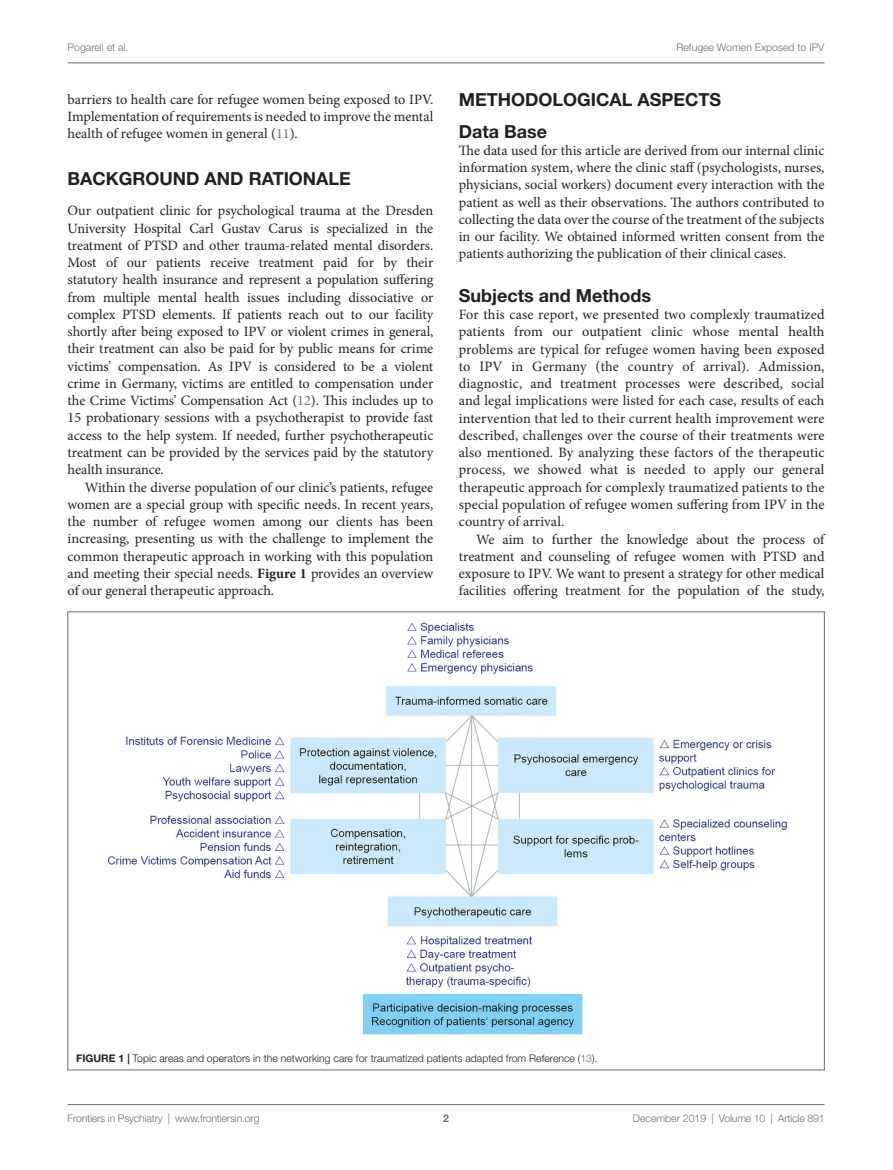
<style>
.page{position:relative;width:893px;height:1170px;background:#fff}
.page>*{position:absolute;margin:0;border:0;box-sizing:border-box;transform-origin:0 0}
._1{font:700 18px "Helvetica Neue LT Std";color:#231f20}
._2{font:700 18px "Helvetica Neue LT Std";color:#231f20}
.T1{font:14.25px/17.2px "Minion Pro MTC";color:#231f20;text-align:justify}
.T{font:14.25px/17.2px "Minion Pro MTC";color:#231f20;text-align:justify}
.DVA{font:300 10.5px "Helvetica Neue LT Std";letter-spacing:-.015em;color:#6c6d70}
.FC{font:300 10.5px "Helvetica Neue LT Std";color:#231f20}
.t1{font:700 10.5px "Helvetica Neue LT Std";color:#6c6d70}
.s1{color:#6c6d70}
.s2{font-family:"Minion Pro";font-weight:700}
.s3{font-weight:700}
</style>
<div class="page">
<hr style="left:68px;top:63px;width:756px;height:1px;background:#6c6d70">
<hr style="left:68px;top:1104px;width:756px;height:1px;background:#6c6d70">
<img style="left:107px;top:620px;width:679px;height:414px">
<p class="DVA" style="left:68px;top:41px;width:62px">Pogarell et al.</p>
<p class="DVA" style="left:676px;top:41px;width:150px">Refugee Women Exposed to IPV</p>
<p class="T" style="left:68px;top:90px;width:367px">barriers to health care for refugee women being exposed to IPV.<br>Implementation of requirements is needed to improve the mental health of refugee women in general (<span class="s1">11</span>).</p>
<p class="_1" style="left:68px;top:168px;width:285px">BACKGROUND AND RATIONALE</p>
<p class="T1" style="left:68px;top:202px;width:367px">Our outpatient clinic for psychological trauma at the Dresden University Hospital Carl Gustav Carus is specialized in the treatment of PTSD and other trauma-related mental disorders.<br>Most of our patients receive treatment paid for by their statutory health insurance and represent a population suffering from multiple mental health issues including dissociative or complex PTSD elements. If patients reach out to our facility shortly after being exposed to IPV or violent crimes in general, their treatment can also be paid for by public means for crime victims’ compensation. As IPV is considered to be a violent crime in Germany, victims are entitled to compensation under the Crime Victims’ Compensation Act (<span class="s1">12</span>). This includes up to 15 probationary sessions with a psychotherapist to provide fast access to the help system. If needed, further psychotherapeutic treatment can be provided by the services paid by the statutory health insurance.</p>
<p class="T" style="left:68px;top:478px;width:367px;text-indent:17px">Within the diverse population of our clinic’s patients, refugee women are a special group with specific needs. In recent years, the number of refugee women among our clients has been increasing, presenting us with the challenge to implement the common therapeutic approach in working with this population and meeting their special needs. <span class="s2">Figure 1</span> provides an overview of our general therapeutic approach.</p>
<p class="_1" style="left:459px;top:88px;width:264px">METHODOLOGICAL ASPECTS</p>
<p class="_2" style="left:459px;top:120px;width:90px">Data Base</p>
<p class="T1" style="left:459px;top:142px;width:367px">The data used for this article are derived from our internal clinic information system, where the clinic staff (psychologists, nurses, physicians, social workers) document every interaction with the patient as well as their observations. The authors contributed to collecting the data over the course of the treatment of the subjects in our facility. We obtained informed written consent from the patients authorizing the publication of their clinical cases.</p>
<p class="_2" style="left:459px;top:284px;width:194px">Subjects and Methods</p>
<p class="T1" style="left:459px;top:306px;width:367px">For this case report, we presented two complexly traumatized patients from our outpatient clinic whose mental health problems are typical for refugee women having been exposed to IPV in Germany (the country of arrival). Admission, diagnostic, and treatment processes were described, social and legal implications were listed for each case, results of each intervention that led to their current health improvement were described, challenges over the course of their treatments were also mentioned. By analyzing these factors of the therapeutic process, we showed what is needed to apply our general therapeutic approach for complexly traumatized patients to the special population of refugee women suffering from IPV in the country of arrival.</p>
<p class="T" style="left:459px;top:530px;width:367px;text-indent:17px">We aim to further the knowledge about the process of treatment and counseling of refugee women with PTSD and exposure to IPV. We want to present a strategy for other medical facilities offering treatment for the population of the study,</p>
<p class="FC" style="left:76px;top:1051px;width:523px"><span class="s3">FIGURE 1 |</span> Topic areas and operators in the networking care for traumatized patients adapted from Reference (<span class="s1">13</span>).</p>
<p class="DVA" style="left:68px;top:1111px;width:193px">Frontiers in Psychiatry | www.frontiersin.org</p>
<p class="DVA" style="left:633px;top:1111px;width:193px">December 2019 | Volume 10 | Article 891</p>
<p class="t1" style="left:443px;top:1111px;width:7px">2</p>
</div>
